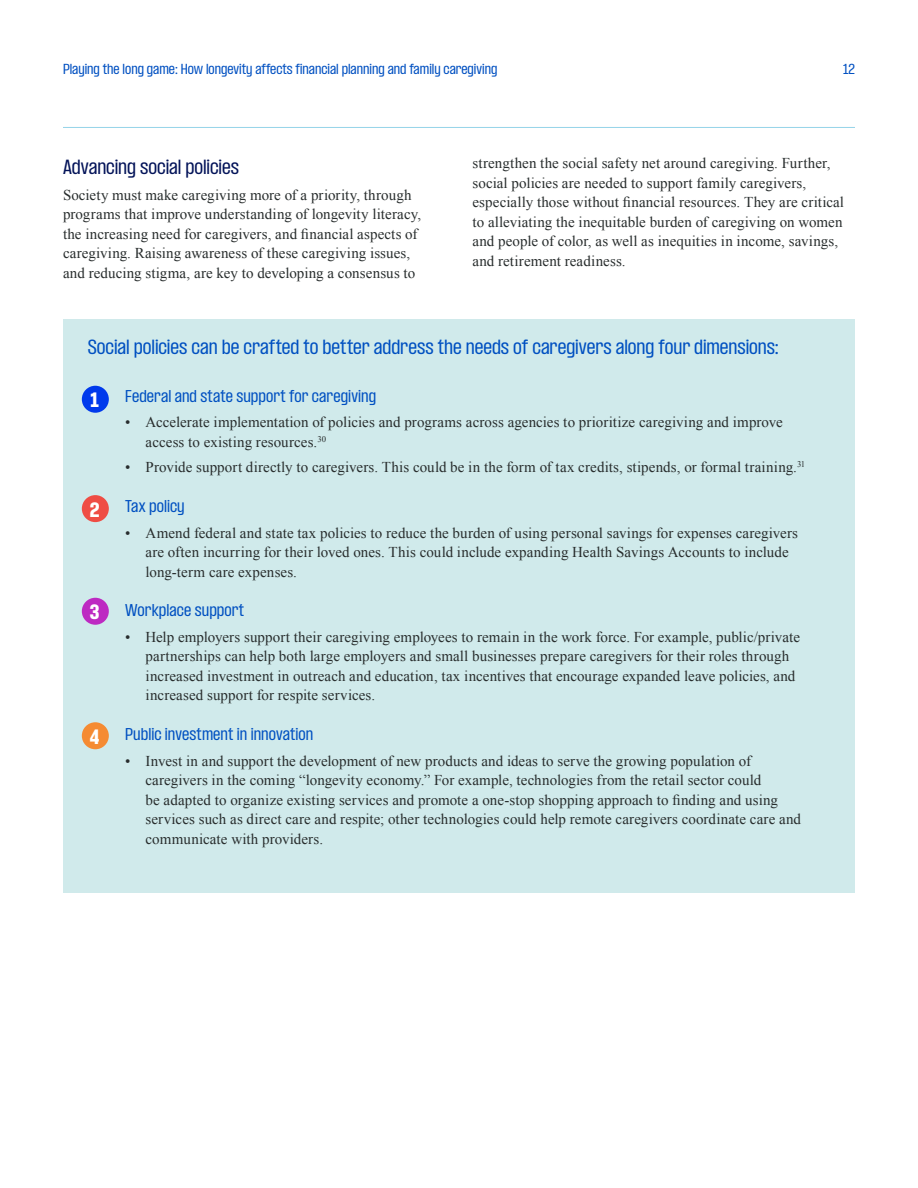
<style>
.page{position:relative;width:918px;height:1188px;background:#fff}
.page>*{position:absolute;margin:0;border:0;box-sizing:border-box;transform-origin:0 0}
.Blue_Subhead_smaller{font:condensed 18px "PP Formula";letter-spacing:-.005em;color:#0050c1}
.Blue_Subhead_smaller-2{font:condensed 18px "PP Formula";letter-spacing:-.005em;color:#041459}
.Blue_Subhead{font:900 condensed 18px "PP Formula";color:#fff}
.Body_Copy{font:15px/19.5px "Times New Roman";letter-spacing:.005em;color:#282d2d}
.Body_Copy-2{font:condensed 15px "PP Formula";letter-spacing:.005em;color:#0050c1}
.t1{font:condensed 12.75px "PP Formula";color:#0050c1}
</style>
<div class="page">
<hr style="left:63px;top:127px;width:792px;height:1px;background:#95d4e9">
<div style="left:63px;top:319px;width:792px;height:574px;background:#d0eaeb"></div>
<div style="left:82px;top:386px;width:27px;height:27px;background:#003aec;border-radius:50%"></div>
<div style="left:82px;top:495px;width:27px;height:27px;background:#ef4d44;border-radius:50%"></div>
<div style="left:82px;top:598px;width:27px;height:27px;background:#bd2ac2;border-radius:50%"></div>
<div style="left:82px;top:722px;width:27px;height:27px;background:#f58b32;border-radius:50%"></div>
<p class="t1" style="left:63px;top:61px;width:436px">Playing the long game: How longevity affects financial planning and family caregiving</p>
<p class="t1" style="left:843px;top:61px;width:13px">12</p>
<p class="Blue_Subhead_smaller-2" style="left:63px;top:155px;width:178px">Advancing social policies</p>
<p class="Body_Copy" style="left:63px;top:185px;width:360px">Society must make caregiving more of a priority, through programs that improve understanding of longevity literacy, the increasing need for caregivers, and financial aspects of caregiving. Raising awareness of these caregiving issues, and reducing stigma, are key to developing a consensus to</p>
<p class="Body_Copy" style="left:472px;top:153px;width:373px">strengthen the social safety net around caregiving. Further, social policies are needed to support family caregivers, especially those without financial resources. They are critical to alleviating the inequitable burden of caregiving on women and people of color, as well as inequities in income, savings, and retirement readiness.</p>
<p class="Blue_Subhead_smaller" style="left:88px;top:336px;width:693px">Social policies can be crafted to better address the needs of caregivers along four dimensions:</p>
<p class="Blue_Subhead" style="left:90px;top:389px;width:10px">1</p>
<p class="Blue_Subhead" style="left:90px;top:498px;width:11px">2</p>
<p class="Blue_Subhead" style="left:90px;top:601px;width:11px">3</p>
<p class="Blue_Subhead" style="left:90px;top:725px;width:11px">4</p>
<p class="Body_Copy-2" style="left:125px;top:387px;width:253px">Federal and state support for caregiving</p>
<p class="Body_Copy" style="left:146px;top:412px;width:639px;text-indent:-20px">• Accelerate implementation of policies and programs across agencies to prioritize caregiving and improve access to existing resources.<sup>30</sup></p>
<p class="Body_Copy" style="left:125px;top:457px;width:682px">• Provide support directly to caregivers. This could be in the form of tax credits, stipends, or formal training.<sup>31</sup></p>
<p class="Body_Copy-2" style="left:125px;top:497px;width:61px">Tax policy</p>
<p class="Body_Copy" style="left:146px;top:523px;width:654px;text-indent:-20px">• Amend federal and state tax policies to reduce the burden of using personal savings for expenses caregivers are often incurring for their loved ones. This could include expanding Health Savings Accounts to include long-term care expenses.</p>
<p class="Body_Copy-2" style="left:125px;top:601px;width:120px">Workplace support</p>
<p class="Body_Copy" style="left:146px;top:627px;width:656px;text-indent:-20px">• Help employers support their caregiving employees to remain in the work force. For example, public/private partnerships can help both large employers and small businesses prepare caregivers for their roles through increased investment in outreach and education, tax incentives that encourage expanded leave policies, and increased support for respite services.</p>
<p class="Body_Copy-2" style="left:125px;top:725px;width:190px">Public investment in innovation</p>
<p class="Body_Copy" style="left:146px;top:751px;width:657px;text-indent:-20px">• Invest in and support the development of new products and ideas to serve the growing population of caregivers in the coming “longevity economy.” For example, technologies from the retail sector could<br>be adapted to organize existing services and promote a one-stop shopping approach to finding and using services such as direct care and respite; other technologies could help remote caregivers coordinate care and communicate with providers.</p>
</div>
